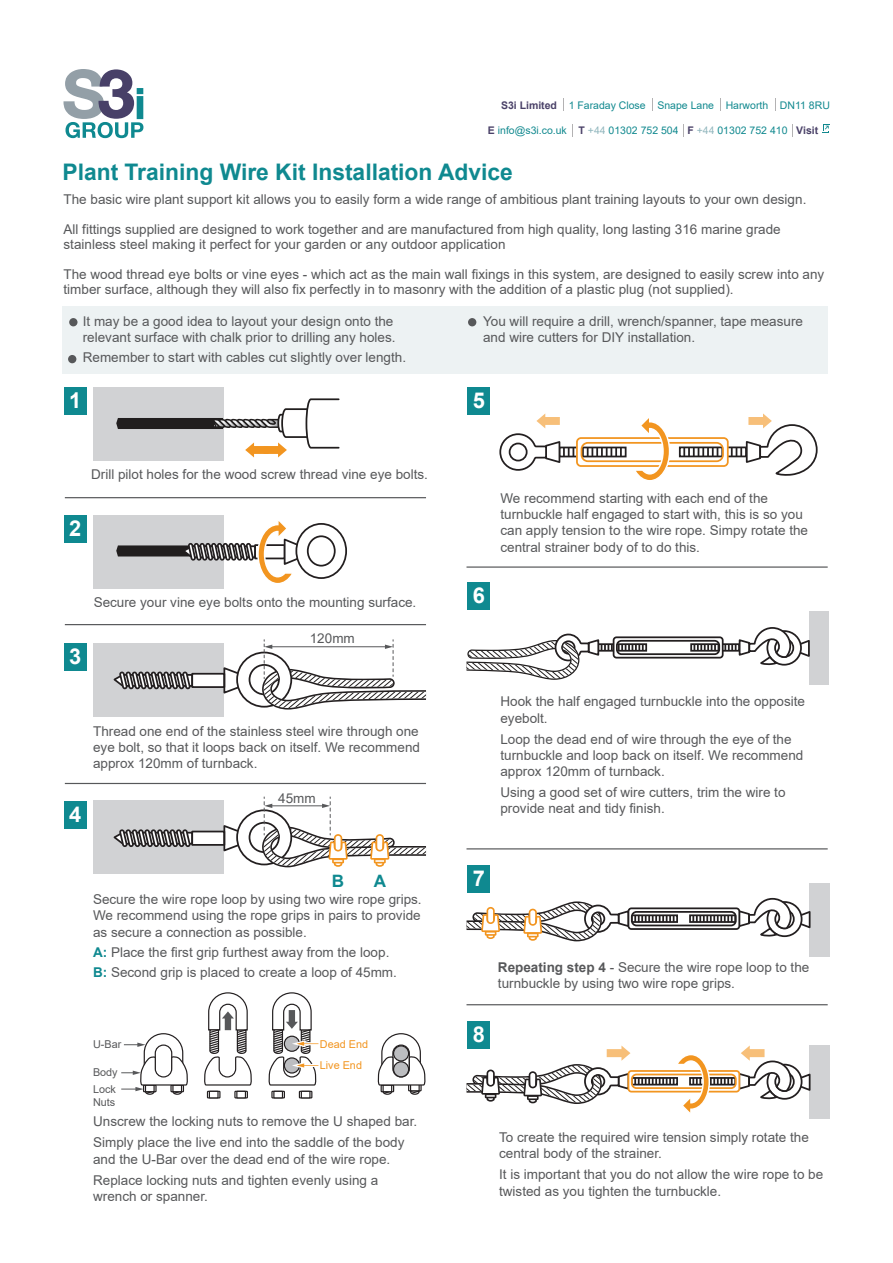
<style>
.page{position:relative;width:893px;height:1263px;background:#fff}
.page>*{position:absolute;margin:0;border:0;box-sizing:border-box;transform-origin:0 0}
.t1{font:700 22.8px "Arial";color:#0f8990}
.t2{font:700 21.9px "Arial";color:#fff}
.t3{font:700 17.1px "Arial";color:#0f8990}
.t4{font:13.5px/16.2px "Arial";color:#57585a}
.t5{font:10.8px/17.2px "Arial";color:#57585a}
.t6{font:10.8px/21.1px "Arial";color:#f29520}
.t7{font:10.5px "Arial";color:#11898f}
.s1{font-weight:700;color:#4a4168}
.s2{color:#92b7be}
.s3{font-weight:700;color:#0f8990}
.s4{font-weight:700}
</style>
<div class="page">
<div style="left:93px;top:515px;width:130px;height:73px;background:#d1d2d4"></div>
<div style="left:810px;top:1046px;width:20px;height:73px;background:#d1d2d4"></div>
<div style="left:93px;top:387px;width:130px;height:73px;background:#d1d2d4"></div>
<hr style="left:65px;top:497px;width:361px;height:1px;background:#57585a">
<hr style="left:466px;top:566px;width:362px;height:2px;background:#57585a">
<hr style="left:466px;top:848px;width:362px;height:1px;background:#57585a">
<div style="left:93px;top:643px;width:130px;height:73px;background:#d1d2d4"></div>
<div style="left:191px;top:673px;width:34px;height:15px;background:#fff;border:2px solid #231f20"></div>
<svg style="left:113px;top:671px;width:81px;height:18px"></svg>
<div style="left:93px;top:801px;width:130px;height:73px;background:#d1d2d4"></div>
<div style="left:191px;top:831px;width:34px;height:15px;background:#fff;border:2px solid #231f20"></div>
<svg style="left:113px;top:829px;width:81px;height:18px"></svg>
<div style="left:63px;top:306px;width:765px;height:67px;background:#edf2f3"></div>
<div style="left:69px;top:318px;width:9px;height:8px;background:#57585a;border-radius:50%"></div>
<div style="left:68px;top:355px;width:8px;height:8px;background:#57585a;border-radius:50%"></div>
<div style="left:468px;top:318px;width:8px;height:8px;background:#57585a;border-radius:50%"></div>
<div style="left:64px;top:387px;width:22px;height:27px;background:#0f8990"></div>
<hr style="left:65px;top:624px;width:361px;height:1px;background:#57585a">
<div style="left:64px;top:515px;width:22px;height:28px;background:#0f8990"></div>
<hr style="left:65px;top:783px;width:361px;height:1px;background:#57585a">
<div style="left:64px;top:643px;width:22px;height:27px;background:#0f8990"></div>
<div style="left:64px;top:801px;width:22px;height:27px;background:#0f8990"></div>
<div style="left:468px;top:387px;width:22px;height:27px;background:#0f8990"></div>
<div style="left:468px;top:582px;width:22px;height:28px;background:#0f8990"></div>
<div style="left:468px;top:865px;width:22px;height:28px;background:#0f8990"></div>
<hr style="left:466px;top:1004px;width:362px;height:1px;background:#57585a">
<div style="left:468px;top:1021px;width:22px;height:27px;background:#0f8990"></div>
<div style="left:207px;top:1091px;width:13px;height:7px;border:1px solid #231f20"></div>
<div style="left:209px;top:1091px;width:10px;height:7px;border:1px solid #231f20"></div>
<div style="left:234px;top:1091px;width:14px;height:7px;border:1px solid #231f20"></div>
<div style="left:236px;top:1091px;width:10px;height:7px;border:1px solid #231f20"></div>
<svg style="left:377px;top:1033px;width:49px;height:62px"></svg>
<div style="left:394px;top:1062px;width:15px;height:15px;background:#bcbdc0;border-radius:50%"></div>
<div style="left:393px;top:1061px;width:16px;height:16px;border:1px solid #231f20;border-radius:50%"></div>
<div style="left:394px;top:1046px;width:15px;height:15px;background:#bcbdc0;border-radius:50%"></div>
<div style="left:393px;top:1045px;width:16px;height:16px;border:1px solid #231f20;border-radius:50%"></div>
<div style="left:271px;top:1091px;width:14px;height:7px;border:1px solid #231f20"></div>
<div style="left:273px;top:1091px;width:10px;height:7px;border:1px solid #231f20"></div>
<div style="left:299px;top:1091px;width:13px;height:7px;border:1px solid #231f20"></div>
<div style="left:301px;top:1091px;width:10px;height:7px;border:1px solid #231f20"></div>
<svg style="left:121px;top:1033px;width:67px;height:62px"></svg>
<svg style="left:775px;top:98px;width:1px;height:13px"></svg>
<svg style="left:652px;top:98px;width:1px;height:13px"></svg>
<svg style="left:720px;top:98px;width:1px;height:13px"></svg>
<svg style="left:563px;top:98px;width:1px;height:13px"></svg>
<svg style="left:683px;top:124px;width:1px;height:13px"></svg>
<svg style="left:792px;top:124px;width:1px;height:13px"></svg>
<svg style="left:823px;top:125px;width:6px;height:7px"></svg>
<svg style="left:63px;top:69px;width:80px;height:69px"></svg>
<svg style="left:268px;top:992px;width:51px;height:94px"></svg>
<svg style="left:116px;top:397px;width:224px;height:60px"></svg>
<svg style="left:204px;top:992px;width:48px;height:94px"></svg>
<div style="left:809px;top:611px;width:20px;height:73px;background:#d1d2d4"></div>
<svg style="left:499px;top:413px;width:319px;height:67px"></svg>
<svg style="left:116px;top:519px;width:231px;height:65px"></svg>
<svg style="left:466px;top:627px;width:344px;height:53px"></svg>
<svg style="left:466px;top:1045px;width:346px;height:69px"></svg>
<div style="left:810px;top:883px;width:20px;height:73px;background:#d1d2d4"></div>
<svg style="left:466px;top:897px;width:345px;height:44px"></svg>
<svg style="left:222px;top:640px;width:204px;height:69px"></svg>
<svg style="left:222px;top:797px;width:204px;height:71px"></svg>
<p class="t7" style="left:501px;top:98px;width:330px"><span class="s1">S3i Limited</span> 1 Faraday Close Snape Lane Harworth DN11 8RU</p>
<p class="t7" style="left:488px;top:123px;width:332px"><span class="s1">E</span> info@s3i.co.uk <span class="s1">T</span> <span class="s2">+44</span> 01302 752 504 <span class="s1">F</span> <span class="s2">+44</span> 01302 752 410 <span class="s1">Visit</span></p>
<h1 class="t1" style="left:62px;top:156px;width:452px">Plant Training Wire Kit Installation Advice</h1>
<p class="t4" style="left:64px;top:191px;width:744px">The basic wire plant support kit allows you to easily form a wide range of ambitious plant training layouts to your own design.</p>
<p class="t4" style="left:64px;top:222px;width:719px;line-height:15px">All fittings supplied are designed to work together and are manufactured from high quality, long lasting 316 marine grade stainless steel making it perfect for your garden or any outdoor application</p>
<p class="t4" style="left:64px;top:267px;width:762px;line-height:15px">The wood thread eye bolts or vine eyes - which act as the main wall fixings in this system, are designed to easily screw into any timber surface, although they will also fix perfectly in to masonry with the addition of a plastic plug (not supplied).</p>
<p class="t4" style="left:83px;top:312px;width:314px">It may be a good idea to layout your design onto the relevant surface with chalk prior to drilling any holes.</p>
<p class="t4" style="left:83px;top:349px;width:325px">Remember to start with cables cut slightly over length.</p>
<h2 class="t2" style="left:69px;top:385px;width:14px">1</h2>
<p class="t4" style="left:91px;top:466px;width:338px">Drill pilot holes for the wood screw thread vine eye bolts.</p>
<h2 class="t2" style="left:69px;top:513px;width:14px">2</h2>
<h2 class="t2" style="left:69px;top:641px;width:14px">3</h2>
<p class="t4" style="left:94px;top:594px;width:324px">Secure your vine eye bolts onto the mounting surface.</p>
<p class="t4" style="left:310px;top:630px;width:47px">120mm</p>
<h2 class="t2" style="left:69px;top:799px;width:14px">4</h2>
<p class="t4" style="left:93px;top:723px;width:328px;text-align:justify">Thread one end of the stainless steel wire through one eye bolt, so that it loops back on itself. We recommend approx 120mm of turnback.</p>
<p class="t4" style="left:278px;top:790px;width:39px">45mm</p>
<p class="t3" style="left:332px;top:869px;width:14px">B</p>
<p class="t3" style="left:374px;top:869px;width:14px">A</p>
<p class="t4" style="left:93px;top:891px;width:330px;text-align:justify">Secure the wire rope loop by using two wire rope grips.<br>We recommend using the rope grips in pairs to provide as secure a connection as possible.</p>
<p class="t4" style="left:93px;top:944px;width:298px"><span class="s3">A:</span> Place the first grip furthest away from the loop.</p>
<p class="t4" style="left:93px;top:964px;width:305px"><span class="s3">B:</span> Second grip is placed to create a loop of 45mm.</p>
<p class="t5" style="left:93px;top:1036px;width:30px">U-Bar</p>
<p class="t5" style="left:93px;top:1063px;width:26px">Body<br>Lock</p>
<p class="t5" style="left:93px;top:1094px;width:24px">Nuts</p>
<p class="t6" style="left:320px;top:1033px;width:50px">Dead End<br>Live End</p>
<p class="t4" style="left:93px;top:1111px;width:326px;line-height:21px">Unscrew the locking nuts to remove the U shaped bar.<br>Simply place the live end into the saddle of the body</p>
<p class="t4" style="left:93px;top:1148px;width:299px;line-height:21px">and the U-Bar over the dead end of the wire rope.<br>Replace locking nuts and tighten evenly using a</p>
<p class="t4" style="left:93px;top:1188px;width:116px">wrench or spanner.</p>
<p class="t4" style="left:483px;top:313px;width:321px">You will require a drill, wrench/spanner, tape measure and wire cutters for DIY installation.</p>
<h2 class="t2" style="left:473px;top:385px;width:14px">5</h2>
<h2 class="t2" style="left:473px;top:580px;width:14px">6</h2>
<p class="t4" style="left:500px;top:490px;width:309px">We recommend starting with each end of the turnbuckle half engaged to start with, this is so you can apply tension to the wire rope. Simpy rotate the central strainer body of to do this.</p>
<p class="t4" style="left:500px;top:693px;width:306px">Hook the half engaged turnbuckle into the opposite eyebolt.</p>
<p class="t4" style="left:500px;top:731px;width:304px">Loop the dead end of wire through the eye of the turnbuckle and loop back on itself. We recommend approx 120mm of turnback.</p>
<p class="t4" style="left:500px;top:784px;width:287px">Using a good set of wire cutters, trim the wire to provide neat and tidy finish.</p>
<h2 class="t2" style="left:473px;top:863px;width:14px">7</h2>
<h2 class="t2" style="left:473px;top:1019px;width:14px">8</h2>
<p class="t4" style="left:498px;top:959px;width:313px"><span class="s4">Repeating step 4</span> - Secure the wire rope loop to the turnbuckle by using two wire rope grips.</p>
<p class="t4" style="left:499px;top:1129px;width:311px">To create the required wire tension simply rotate the central body of the strainer.</p>
<p class="t4" style="left:499px;top:1166px;width:326px">It is important that you do not allow the wire rope to be twisted as you tighten the turnbuckle.</p>
</div>
